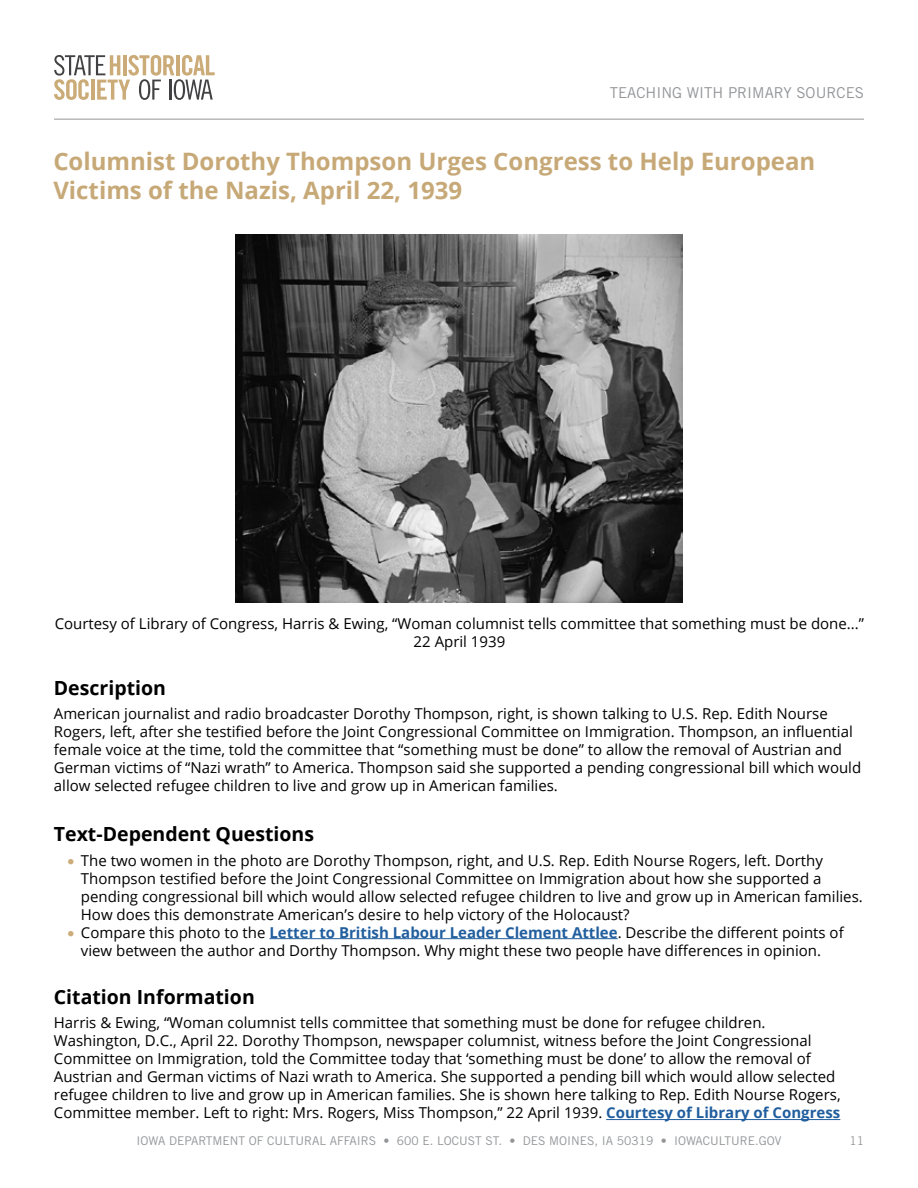
<style>
.page{position:relative;width:918px;height:1188px;background:#fff}
.page>*{position:absolute;margin:0;border:0;box-sizing:border-box;transform-origin:0 0}
.t1{font:700 24px/28.8px "Open Sans";color:#c7a978}
.t2{font:700 19.5px "Open Sans";color:#000}
.t3{font:15px/18px "Open Sans";color:#000}
.t4{font:15px "Trade Gothic LT Std";color:#939598}
.t5{font:12px "Trade Gothic LT Std";color:#939598}
.s1{color:#cbab78}
.s2{font-weight:700;color:#215e9e}
</style>
<div class="page">
<hr style="left:54px;top:119px;width:810px;height:1px;background:#939598">
<svg style="left:54px;top:55px;width:161px;height:45px"></svg>
<hr style="left:606px;top:1119px;width:234px;height:1px;background:#215e9e">
<hr style="left:269px;top:938px;width:349px;height:1px;background:#215e9e">
<img style="left:235px;top:234px;width:447px;height:368px">
<p class="t4" style="left:610px;top:83px;width:256px">TEACHING WITH PRIMARY SOURCES</p>
<h2 class="t1" style="left:53px;top:146px;width:763px">Columnist Dorothy Thompson Urges Congress to Help European<br>Victims of the Nazis, April 22, 1939</h2>
<p class="t3" style="left:55px;top:614px;width:811px;text-align:center">Courtesy of Library of Congress, Harris &amp; Ewing, “Woman columnist tells committee that something must be done...”<br>22 April 1939</p>
<p class="t2" style="left:54px;top:674px;width:114px">Description</p>
<p class="t3" style="left:54px;top:704px;width:800px">American journalist and radio broadcaster Dorothy Thompson, right, is shown talking to U.S. Rep. Edith Nourse<br>Rogers, left, after she testified before the Joint Congressional Committee on Immigration. Thompson, an influential</p>
<p class="t3" style="left:54px;top:740px;width:809px">female voice at the time, told the committee that “something must be done” to allow the removal of Austrian and<br>German victims of “Nazi wrath” to America. Thompson said she supported a pending congressional bill which would allow selected refugee children to live and grow up in American families.</p>
<p class="t2" style="left:54px;top:820px;width:262px">Text-Dependent Questions</p>
<p class="t3" style="left:67px;top:851px;width:757px"><span class="s1">•</span> The two women in the photo are Dorothy Thompson, right, and U.S. Rep. Edith Nourse Rogers, left. Dorthy</p>
<p class="t3" style="left:81px;top:869px;width:742px">Thompson testified before the Joint Congressional Committee on Immigration about how she supported a</p>
<p class="t3" style="left:81px;top:887px;width:783px">pending congressional bill which would allow selected refugee children to live and grow up in American families.</p>
<p class="t3" style="left:81px;top:905px;width:550px">How does this demonstrate American’s desire to help victory of the Holocaust?</p>
<p class="t3" style="left:81px;top:923px;width:764px;text-indent:-13px"><span class="s1">•</span> Compare this photo to the <span class="s2">Letter to British Labour Leader Clement Attlee</span>. Describe the different points of view between the author and Dorthy Thompson. Why might these two people have differences in opinion.</p>
<p class="t2" style="left:54px;top:983px;width:202px">Citation Information</p>
<p class="t3" style="left:54px;top:1014px;width:788px">Harris &amp; Ewing, “Woman columnist tells committee that something must be done for refugee children.<br>Washington, D.C., April 22. Dorothy Thompson, newspaper columnist, witness before the Joint Congressional Committee on Immigration, told the Committee today that ‘something must be done’ to allow the removal of Austrian and German victims of Nazi wrath to America. She supported a pending bill which would allow selected refugee children to live and grow up in American families. She is shown here talking to Rep. Edith Nourse Rogers, Committee member. Left to right: Mrs. Rogers, Miss Thompson,” 22 April 1939. <span class="s2">Courtesy of Library of Congress</span></p>
<p class="t5" style="left:849px;top:1133px;width:16px">11</p>
<p class="t5" style="left:137px;top:1133px;width:646px">IOWA DEPARTMENT OF CULTURAL AFFAIRS • 600 E. LOCUST ST. • DES MOINES, IA 50319 • IOWACULTURE.GOV</p>
</div>
